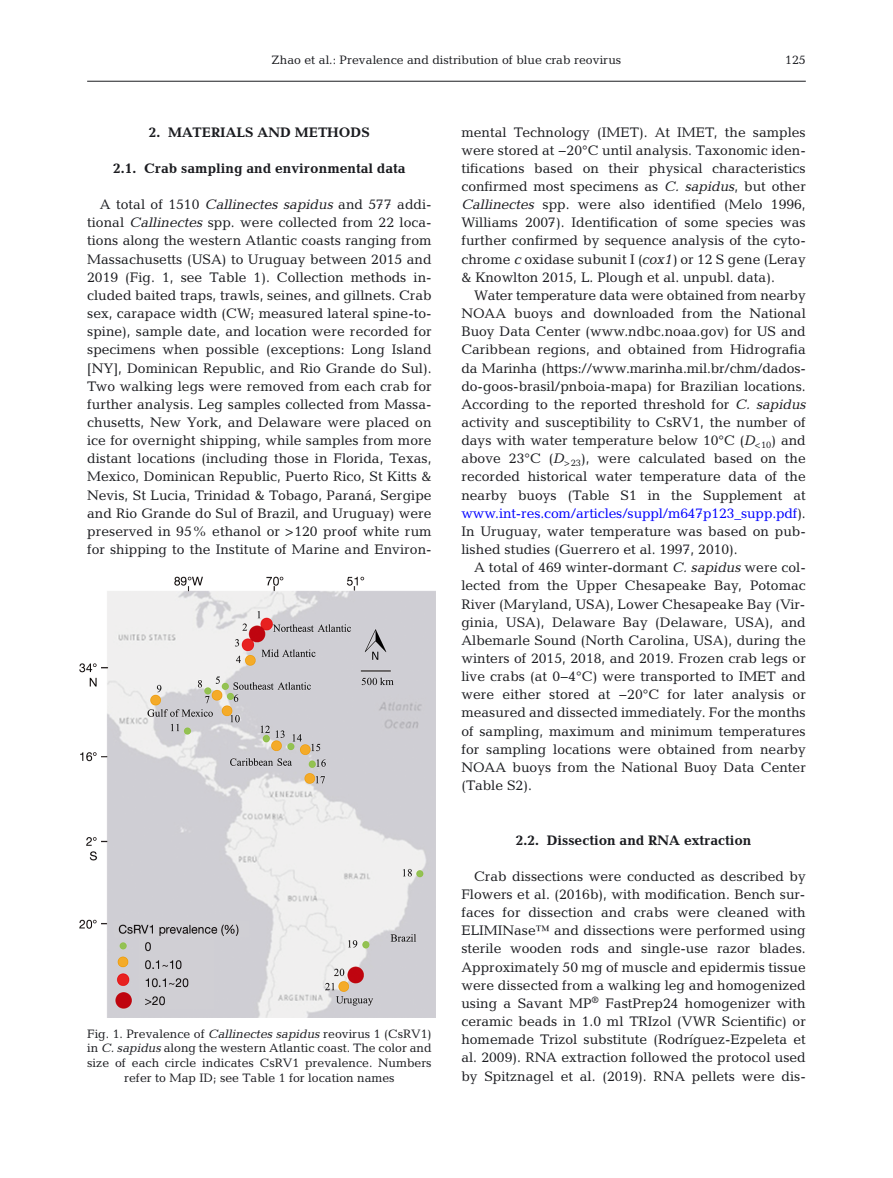
<style>
.page{position:relative;width:893px;height:1178px;background:#fff}
.page>*{position:absolute;margin:0;border:0;box-sizing:border-box;transform-origin:0 0}
.t1{font:13.95px/18.1px "Candida Pro";color:#1b1c20;text-align:justify}
.t2{font:700 13.95px "Candida Pro";color:#1b1c20}
.t3{font:12.3px/14.7px "Candida Pro";color:#1b1c20;text-align:center}
.s1{font-family:"Oblique Straight Plain"}
.s2{color:#00f}
</style>
<div class="page">
<hr style="left:87px;top:81px;width:719px;height:1px;background:#1b1c20">
<img style="left:79px;top:577px;width:357px;height:440px">
<p class="t3" style="left:272px;top:53px;width:351px">Zhao et al.: Prevalence and distribution of blue crab reovirus</p>
<p class="t3" style="left:785px;top:54px;width:22px">125</p>
<p class="t2" style="left:149px;top:127px;width:223px">2. MATERIALS AND METHODS</p>
<p class="t2" style="left:113px;top:163px;width:294px">2.1. Crab sampling and environmental data</p>
<p class="t1" style="left:87px;top:197px;width:346px;text-indent:13px">A total of 1510 <span class="s1">Callinectes sapidus</span> and 577 addi&shy;tional <span class="s1">Callinectes</span> spp. were collected from 22 loca&shy;tions along the western Atlantic coasts ranging from Massachusetts (USA) to Uruguay between 2015 and 2019 (Fig. 1, see Table 1). Collection methods in - cluded baited traps, trawls, seines, and gillnets. Crab sex, carapace width (CW; measured lateral spine-to&shy;spine), sample date, and location were recorded for specimens when possible (exceptions: Long Island [NY], Dominican Republic, and Rio Grande do Sul).<br>Two walking legs were removed from each crab for further analysis. Leg samples collected from Massa&shy;chusetts, New York, and Delaware were placed on ice for overnight shipping, while samples from more distant locations (including those in Florida, Texas, Mexico, Dominican Republic, Puerto Rico, St Kitts &amp; Nevis, St Lucia, Trinidad &amp; Tobago, Paraná, Sergipe and Rio Grande do Sul of Brazil, and Uruguay) were preserved in 95% ethanol or &gt;120 proof white rum for shipping to the Institute of Marine and Environ-</p>
<p class="t3" style="left:87px;top:1027px;width:346px">Fig. 1. Prevalence of <span class="s1">Callinectes sapidus</span> reovirus 1 (CsRV1) in <span class="s1">C. sapidus</span> along the western Atlantic coast. The color and size of each circle indicates CsRV1 prevalence. Numbers refer to Map ID; see Table 1 for location names</p>
<p class="t1" style="left:461px;top:124px;width:346px">mental Technology (IMET). At IMET, the samples were stored at −20°C until analysis. Taxonomic iden&shy;tifications based on their physical characteristics confirmed most specimens as <span class="s1">C. sapidus</span>, but other <span class="s1">Callinectes</span> spp. were also identified (Melo 1996, Williams 2007). Identification of some species was further confirmed by sequence analysis of the cyto - chrome <span class="s1">c</span> oxidase subunit I <span class="s1">(cox1)</span> or 12 S gene (Leray &amp; Knowlton 2015, L. Plough et al. unpubl. data).</p>
<p class="t1" style="left:461px;top:288px;width:346px;text-indent:13px">Water temperature data were obtained from nearby NOAA buoys and downloaded from the National Buoy Data Center (www.ndbc.noaa.gov) for US and Caribbean regions, and obtained from Hidrografia da Marinha (https://www.marinha.mil.br/ chm/ dados&shy;do-goos-brasil/pnboia-mapa) for Brazilian locations.<br>According to the reported threshold for <span class="s1">C. sapidus </span>activity and susceptibility to CsRV1, the number of days with water temperature below 10°C <span class="s1">(D</span><sub>&lt;10</sub>) and above 23°C <span class="s1">(D</span><sub>&gt;23</sub>), were calculated based on the recorded his torical water temperature data of the nearby buoys (Table S1 in the Supplement at <span class="s2">www.int-res.com/ articles/suppl/ m647p123_ supp. pdf</span>).<br>In Uruguay, water temperature was based on pub&shy;lished studies (Guerrero et al. 1997, 2010).</p>
<p class="t1" style="left:461px;top:560px;width:346px;text-indent:13px">A total of 469 winter-dormant <span class="s1">C. sapidus</span> were col&shy;lected from the Upper Chesapeake Bay, Potomac River (Maryland, USA), Lower Chesapeake Bay (Vir&shy;ginia, USA), Delaware Bay (Delaware, USA), and Albemarle Sound (North Carolina, USA), during the winters of 2015, 2018, and 2019. Frozen crab legs or live crabs (at 0−4°C) were transported to IMET and were either stored at −20°C for later analysis or measured and dissected immediately. For the months of sampling, maximum and minimum temperatures for sampling locations were obtained from nearby NOAA buoys from the National Buoy Data Center (Table S2).</p>
<p class="t2" style="left:516px;top:835px;width:237px">2.2. Dissection and RNA extraction</p>
<p class="t1" style="left:461px;top:868px;width:346px;text-indent:13px">Crab dissections were conducted as described by Flowers et al. (2016b), with modification. Bench sur&shy;faces for dissection and crabs were cleaned with ELIMINase™ and dissections were performed using sterile wooden rods and single-use razor blades.<br>Approximately 50 mg of muscle and epidermis tissue were dissected from a walking leg and homogenized using a Savant MP<sup>®</sup> FastPrep24 homogenizer with ceramic beads in 1.0 ml TRIzol (VWR Scientific) or homemade Trizol substitute (Rodríguez-Ezpeleta et al. 2009). RNA extraction followed the protocol used by Spitznagel et al. (2019). RNA pellets were dis-</p>
</div>
